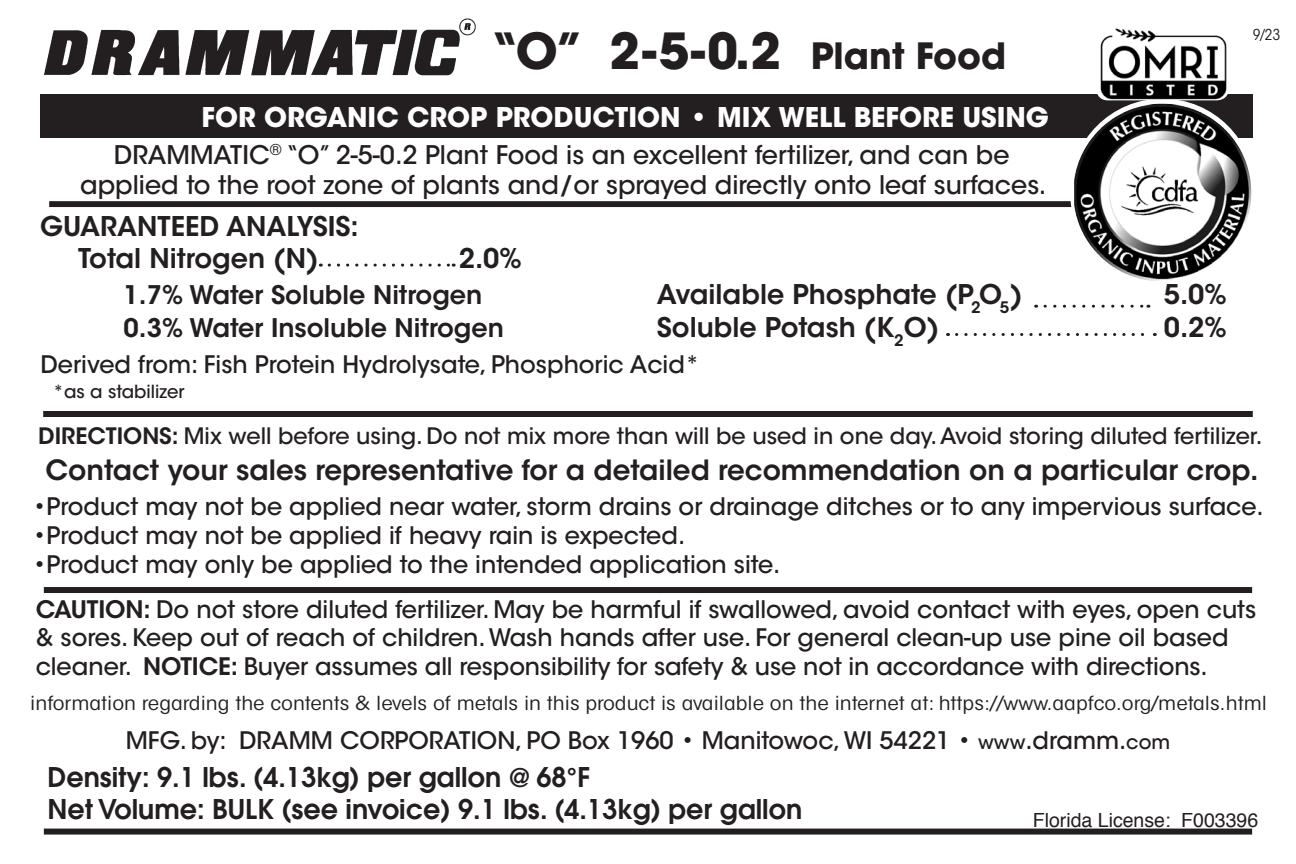
<style>
.page{position:relative;width:1296px;height:864px;background:#fff}
.page>*{position:absolute;margin:0;border:0;box-sizing:border-box;transform-origin:0 0}
.t1{font:49.5px "ITC Avant Garde MM 740 750";color:#231f20}
.t2{font:27.6px "ITC Avant Garde MM 575 750";color:#231f20}
.t3{font:27px "ITC Avant Garde MM 575 750";color:#231f20}
.t4{font:600 27px "Avant Garde";color:#231f20}
.t5{font:27px "ITC Avant Garde MM 740 750";color:#fff}
.t6{font:25.5px "ITC Avant Garde MM 445 750";color:#231f20}
.t7{font:25.5px "ITC Avant Garde MM 575 750";color:#231f20}
.t8{font:24px/28.8px "ITC Avant Garde MM 445 750";color:#231f20}
.t9{font:22.5px "ITC Avant Garde MM 445 750";color:#231f20}
.t10{font:19.5px "Helvetica";color:#231f20}
.t11{font:19.2px "ITC Avant Garde MM 325 450";color:#231f20;scale:1.25 1}
.t12{font:18px "ITC Avant Garde MM 445 750";color:#231f20}
.t13{font:15px "ITC Avant Garde MM 325 450";color:#231f20}
.s1{font-size:36px}
.s2{font-family:"ITC Avant Garde MM 575 750"}
.s3{font-size:19.5px}
</style>
<div class="page">
<div style="left:40px;top:95px;width:1213px;height:43px;background:#231f20"></div>
<div style="left:49px;top:201px;width:1194px;height:6px;background:#231f20"></div>
<div style="left:43px;top:411px;width:1210px;height:6px;background:#231f20"></div>
<div style="left:44px;top:587px;width:1208px;height:6px;background:#231f20"></div>
<div style="left:44px;top:829px;width:1208px;height:6px;background:#231f20"></div>
<svg style="left:1070px;top:99px;width:185px;height:185px"></svg>
<img style="left:1074px;top:104px;width:83px;height:131px">
<img style="left:45px;top:18px;width:431px;height:58px">
<svg style="left:329px;top:264px;width:125px;height:3px"></svg>
<svg style="left:957px;top:333px;width:198px;height:3px"></svg>
<svg style="left:1045px;top:305px;width:104px;height:3px"></svg>
<img style="left:1097px;top:28px;width:132px;height:72px">
<p class="t1" style="left:488px;top:22px;width:519px">“O” 2-5-0.2 <span class="s1">Plant Food</span></p>
<p class="t5" style="left:202px;top:102px;width:849px">FOR ORGANIC CROP PRODUCTION • MIX WELL BEFORE USING</p>
<p class="t6" style="left:114px;top:140px;width:897px">DRAMMATIC<sup>®</sup> “O” 2-5-0.2 Plant Food is an excellent fertilizer, and can be</p>
<p class="t6" style="left:80px;top:170px;width:968px">applied to the root zone of plants and/or sprayed directly onto leaf surfaces.</p>
<p class="t3" style="left:40px;top:210px;width:320px">GUARANTEED ANALYSIS:</p>
<p class="t3" style="left:78px;top:243px;width:242px">Total Nitrogen (N)</p>
<p class="t3" style="left:459px;top:243px;width:64px">2.0%</p>
<p class="t7" style="left:124px;top:280px;width:360px">1.7% Water Soluble Nitrogen</p>
<p class="t3" style="left:657px;top:279px;width:367px">Available Phosphate (P<sub>2</sub>O<sub>5</sub>)</p>
<p class="t3" style="left:1164px;top:279px;width:64px">5.0%</p>
<p class="t7" style="left:124px;top:313px;width:382px">0.3% Water Insoluble Nitrogen</p>
<p class="t3" style="left:657px;top:312px;width:284px">Soluble Potash (K<sub>2</sub>O)</p>
<p class="t3" style="left:1164px;top:312px;width:64px">0.2%</p>
<p class="t13" style="left:1253px;top:26px;width:29px">9/23</p>
<p class="t8" style="left:40px;top:351px;width:661px">Derived from: Fish Protein Hydrolysate, Phosphoric Acid*</p>
<p class="t12" style="left:53px;top:381px;width:133px">*as a stabilizer</p>
<p class="t9" style="left:38px;top:423px;width:1226px"><span class="s2">DIRECTIONS:</span> Mix well before using. Do not mix more than will be used in one day. Avoid storing diluted fertilizer.</p>
<p class="t2" style="left:46px;top:454px;width:1214px">Contact your sales representative for a detailed recommendation on a particular crop.</p>
<p class="t8" style="left:33px;top:493px;width:1232px">•Product may not be applied near water, storm drains or drainage ditches or to any impervious surface.</p>
<p class="t8" style="left:33px;top:522px;width:654px">•Product may not be applied if heavy rain is expected.</p>
<p class="t8" style="left:33px;top:551px;width:749px">•Product may only be applied to the intended application site.</p>
<p class="t8" style="left:36px;top:595px;width:1222px"><span class="s2">CAUTION:</span> Do not store diluted fertilizer. May be harmful if swallowed, avoid contact with eyes, open cuts &amp; sores. Keep out of reach of children. Wash hands after use. For general clean-up use pine oil based cleaner. <span class="s2">NOTICE:</span> Buyer assumes all responsibility for safety &amp; use not in accordance with directions.</p>
<p class="t11" style="left:30px;top:692px;width:991px">information regarding the contents &amp; levels of metals in this product is available on the internet at: https://www.aapfco.org/metals.html</p>
<p class="t8" style="left:126px;top:726px;width:1046px">MFG. by: DRAMM CORPORATION, PO Box 1960 • Manitowoc, WI 54221 • <span class="s3">www</span>.dramm.<span class="s3">com</span></p>
<p class="t4" style="left:48px;top:759px;width:544px">Density: 9.1 lbs. (4.13kg) per gallon @ 68°F</p>
<p class="t4" style="left:48px;top:791px;width:756px">Net Volume: BULK (see invoice) 9.1 lbs. (4.13kg) per gallon</p>
<p class="t10" style="left:1033px;top:805px;width:227px">Florida License: F003396</p>
</div>
